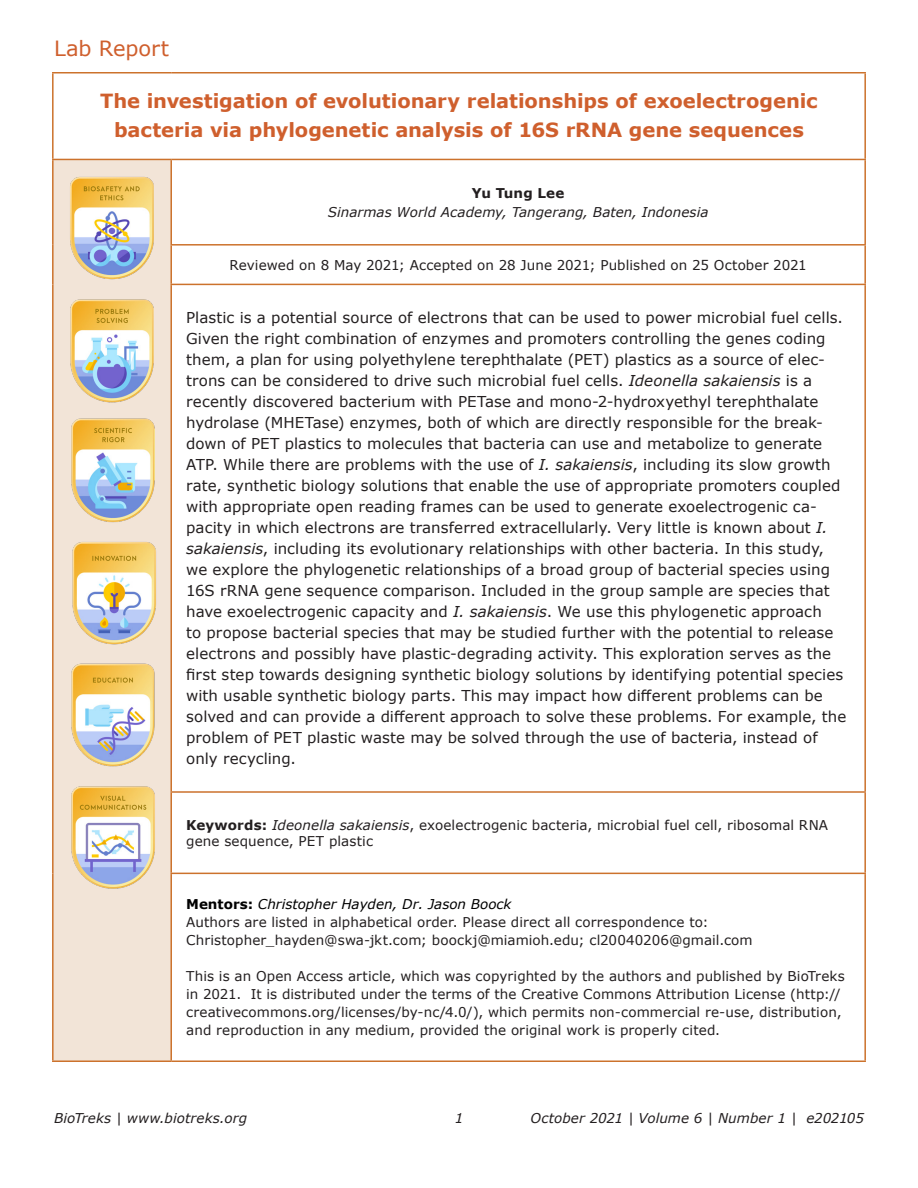
<style>
.page{position:relative;width:918px;height:1188px;background:#fff}
.page>*{position:absolute;margin:0;border:0;box-sizing:border-box;transform-origin:0 0}
.t1{font:21px "Verdana";letter-spacing:-.005em;color:#cf5f2d}
.t2{font:700 19.5px/28.5px "Verdana";letter-spacing:-.005em;color:#cf5f2d;text-align:center}
.abstract{font:15px/21px "Verdana";letter-spacing:.005em;color:#231f20}
.key_words{font:13.5px/18px "Verdana";letter-spacing:.01em;color:#231f20}
.authors{font:italic 13.5px/19.5px "Verdana";letter-spacing:.005em;color:#231f20;text-align:center}
.reviewed{font:13.5px "Verdana";letter-spacing:.005em;color:#231f20}
.alphabetical{font:italic 13.5px "Verdana";color:#000}
.s1{font-weight:700;font-style:normal}
.s2{font-style:italic}
.s3{font-weight:700}
</style>
<div class="page">
<div style="left:53px;top:159px;width:118px;height:902px;background:#f2e4d7"></div>
<hr style="left:52px;top:72px;width:119px;height:2px;background:#cc722c">
<hr style="left:52px;top:73px;width:2px;height:86px;background:#cc722c">
<hr style="left:171px;top:72px;width:695px;height:2px;background:#cc722c">
<hr style="left:864px;top:73px;width:2px;height:86px;background:#cc722c">
<hr style="left:52px;top:159px;width:119px;height:1px;background:#cc722c">
<hr style="left:52px;top:160px;width:2px;height:85px;background:#cc722c">
<hr style="left:171px;top:159px;width:695px;height:1px;background:#cc722c">
<hr style="left:170px;top:160px;width:2px;height:84px;background:#cc722c">
<hr style="left:864px;top:160px;width:2px;height:84px;background:#cc722c">
<hr style="left:52px;top:245px;width:2px;height:39px;background:#cc722c">
<hr style="left:170px;top:244px;width:696px;height:2px;background:#cc722c">
<hr style="left:170px;top:246px;width:2px;height:38px;background:#cc722c">
<hr style="left:864px;top:246px;width:2px;height:38px;background:#cc722c">
<hr style="left:52px;top:284px;width:2px;height:508px;background:#cc722c">
<hr style="left:170px;top:284px;width:696px;height:1px;background:#cc722c">
<hr style="left:170px;top:285px;width:2px;height:506px;background:#cc722c">
<hr style="left:864px;top:285px;width:2px;height:506px;background:#cc722c">
<hr style="left:52px;top:792px;width:2px;height:81px;background:#cc722c">
<hr style="left:170px;top:791px;width:696px;height:2px;background:#cc722c">
<hr style="left:170px;top:793px;width:2px;height:80px;background:#cc722c">
<hr style="left:864px;top:793px;width:2px;height:80px;background:#cc722c">
<hr style="left:52px;top:873px;width:2px;height:187px;background:#cc722c">
<hr style="left:170px;top:873px;width:696px;height:1px;background:#cc722c">
<hr style="left:170px;top:874px;width:2px;height:186px;background:#cc722c">
<hr style="left:864px;top:874px;width:2px;height:186px;background:#cc722c">
<hr style="left:52px;top:1060px;width:119px;height:2px;background:#cc722c">
<hr style="left:171px;top:1060px;width:695px;height:2px;background:#cc722c">
<img style="left:70px;top:177px;width:84px;height:103px">
<img style="left:53px;top:288px;width:118px;height:131px">
<img style="left:53px;top:407px;width:115px;height:125px">
<img style="left:57px;top:527px;width:114px;height:124px">
<img style="left:71px;top:651px;width:100px;height:126px">
<img style="left:71px;top:774px;width:95px;height:115px">
<h1 class="t1" style="left:54px;top:34px;width:117px">Lab Report</h1>
<p class="t2" style="left:100px;top:86px;width:719px">The investigation of evolutionary relationships of exoelectrogenic bacteria via phylogenetic analysis of 16S rRNA gene sequences</p>
<p class="authors" style="left:328px;top:183px;width:382px"><span class="s1">Yu Tung Lee<br></span>Sinarmas World Academy, Tangerang, Baten, Indonesia</p>
<p class="reviewed" style="left:230px;top:256px;width:579px">Reviewed on 8 May 2021; Accepted on 28 June 2021; Published on 25 October 2021</p>
<p class="abstract" style="left:186px;top:307px;width:662px">Plastic is a potential source of electrons that can be used to power microbial fuel cells.<br>Given the right combination of enzymes and promoters controlling the genes coding them, a plan for using polyethylene terephthalate (PET) plastics as a source of elec&shy;trons can be considered to drive such microbial fuel cells. <span class="s2">Ideonella sakaiensis</span> is a recently discovered bacterium with PETase and mono-2-hydroxyethyl terephthalate hydrolase (MHETase) enzymes, both of which are directly responsible for the break&shy;down of PET plastics to molecules that bacteria can use and metabolize to generate ATP. While there are problems with the use of <span class="s2">I. sakaiensis</span>, including its slow growth rate, synthetic biology solutions that enable the use of appropriate promoters coupled with appropriate open reading frames can be used to generate exoelectrogenic ca&shy;pacity in which electrons are transferred extracellularly. Very little is known about <span class="s2">I. sakaiensis</span>, including its evolutionary relationships with other bacteria. In this study, we explore the phylogenetic relationships of a broad group of bacterial species using 16S rRNA gene sequence comparison. Included in the group sample are species that have exoelectrogenic capacity and <span class="s2">I. sakaiensis</span>. We use this phylogenetic approach<br>to propose bacterial species that may be studied further with the potential to release electrons and possibly have plastic-degrading activity. This exploration serves as the first step towards designing synthetic biology solutions by identifying potential species with usable synthetic biology parts. This may impact how different problems can be solved and can provide a different approach to solve these problems. For example, the problem of PET plastic waste may be solved through the use of bacteria, instead of only recycling.</p>
<p class="key_words" style="left:186px;top:816px;width:643px;line-height:16.5px"><span class="s3">Keywords:</span> <span class="s2">Ideonella sakaiensis</span>, exoelectrogenic bacteria, microbial fuel cell, ribosomal RNA gene sequence, PET plastic</p>
<p class="alphabetical" style="left:186px;top:895px;width:327px"><span class="s1">Mentors:</span> Christopher Hayden, Dr. Jason Boock</p>
<p class="key_words" style="left:186px;top:913px;width:568px">Authors are listed in alphabetical order. Please direct all correspondence to:<br>Christopher_hayden@swa-jkt.com; boockj@miamioh.edu; cl20040206@gmail.com</p>
<p class="key_words" style="left:186px;top:967px;width:660px">This is an Open Access article, which was copyrighted by the authors and published by BioTreks in 2021. It is distributed under the terms of the Creative Commons Attribution License (http:// creativecommons.org/licenses/by-nc/4.0/), which permits non-commercial re-use, distribution, and reproduction in any medium, provided the original work is properly cited.</p>
<p class="authors" style="left:54px;top:1109px;width:195px">BioTreks | www.biotreks.org</p>
<p class="authors" style="left:530px;top:1109px;width:335px">October 2021 | Volume 6 | Number 1 | e202105</p>
<p class="authors" style="left:455px;top:1109px;width:10px">1</p>
</div>
